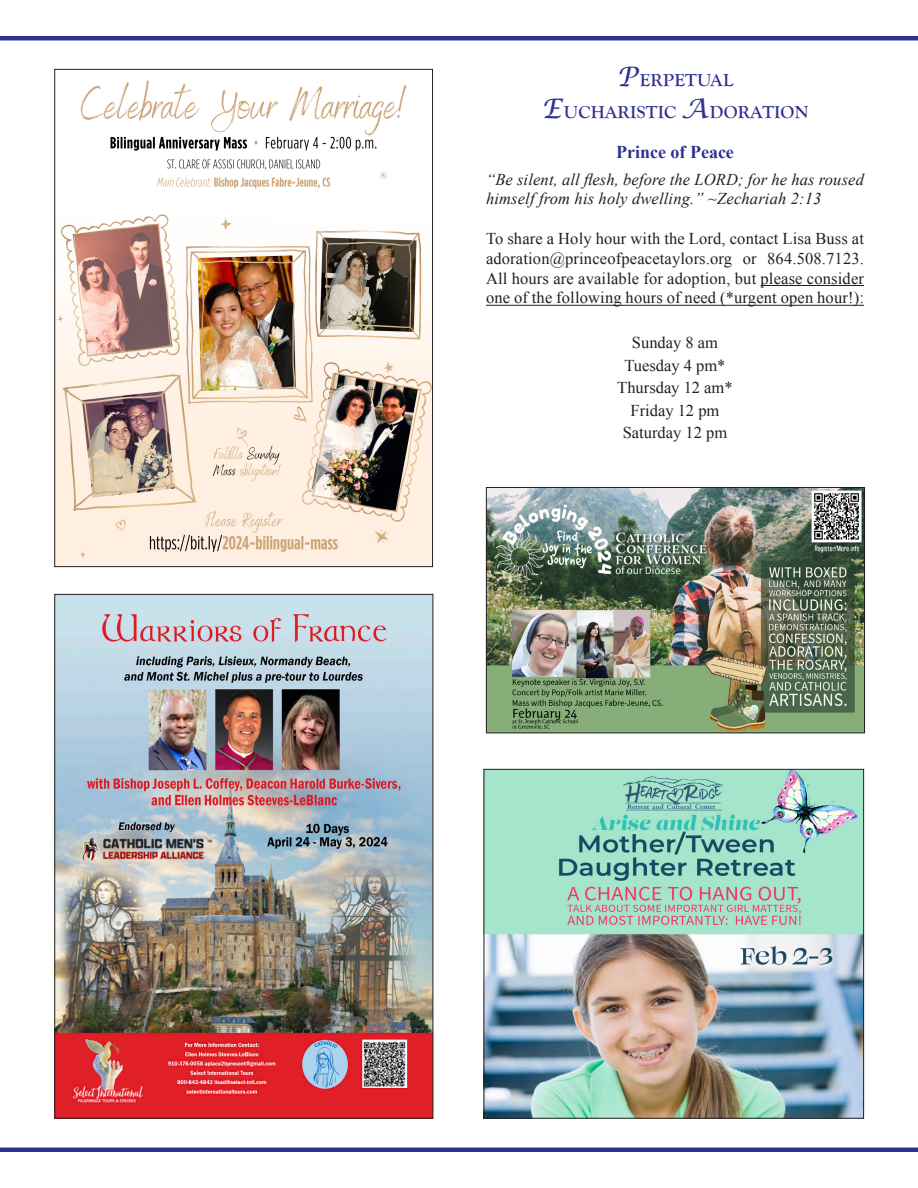
<style>
.page{position:relative;width:918px;height:1188px;background:#fff}
.page>*{position:absolute;margin:0;border:0;box-sizing:border-box;transform-origin:0 0}
.Paragraph_Style_1{font:700 18px "Goudy Old Style T";letter-spacing:.01em;color:#2e3092}
.Paragraph_Style_1-2{font:700 18px "Times New Roman";color:#2e3092}
.t1{font:16.5px/19.8px "Times New Roman";letter-spacing:.005em;color:#231f20;text-align:justify}
.t2{font:italic 16.5px/19.8px "Times New Roman";letter-spacing:.01em;color:#231f20}
.s1{font-family:"Lucida Calligraphy";font-weight:400;font-style:italic;font-size:27px}
</style>
<div class="page">
<div style="left:0;top:1147px;width:918px;height:5px;background:#2e3092"></div>
<div style="left:0;top:36px;width:918px;height:5px;background:#2e3092"></div>
<hr style="left:761px;top:285px;width:103px;height:1px;background:#231f20">
<hr style="left:486px;top:305px;width:378px;height:1px;background:#231f20">
<img style="left:56px;top:596px;width:375px;height:521px">
<img style="left:486px;top:771px;width:376px;height:346px">
<div style="left:484px;top:769px;width:380px;height:350px;border:1px solid #231f20"></div>
<img style="left:488px;top:489px;width:375px;height:242px">
<div style="left:486px;top:487px;width:379px;height:246px;border:1px solid #231f20"></div>
<img style="left:56px;top:80px;width:375px;height:485px">
<p class="Paragraph_Style_1" style="left:617px;top:70px;width:118px"><span class="s1">P</span>ERPETUAL</p>
<p class="Paragraph_Style_1" style="left:542px;top:102px;width:268px"><span class="s1">E</span>UCHARISTIC <span class="s1">A</span>DORATION</p>
<p class="Paragraph_Style_1-2" style="left:616px;top:139px;width:119px">Prince of Peace</p>
<p class="t2" style="left:486px;top:169px;width:380px">“Be silent, all flesh, before the LORD; for he has roused himself from his holy dwelling.” ~Zechariah 2:13</p>
<p class="t1" style="left:486px;top:228px;width:380px">To share a Holy hour with the Lord, contact Lisa Buss at adoration@princeofpeacetaylors.org or 864.508.7123.<br>All hours are available for adoption, but please consider one of the following hours of need (*urgent open hour!):</p>
<p class="t1" style="left:632px;top:333px;width:88px">Sunday 8 am</p>
<p class="t1" style="left:624px;top:355px;width:103px">Tuesday 4 pm*</p>
<p class="t1" style="left:617px;top:378px;width:117px">Thursday 12 am*</p>
<p class="t1" style="left:631px;top:400px;width:90px">Friday 12 pm</p>
<p class="t1" style="left:623px;top:423px;width:106px">Saturday 12 pm</p>
</div>
